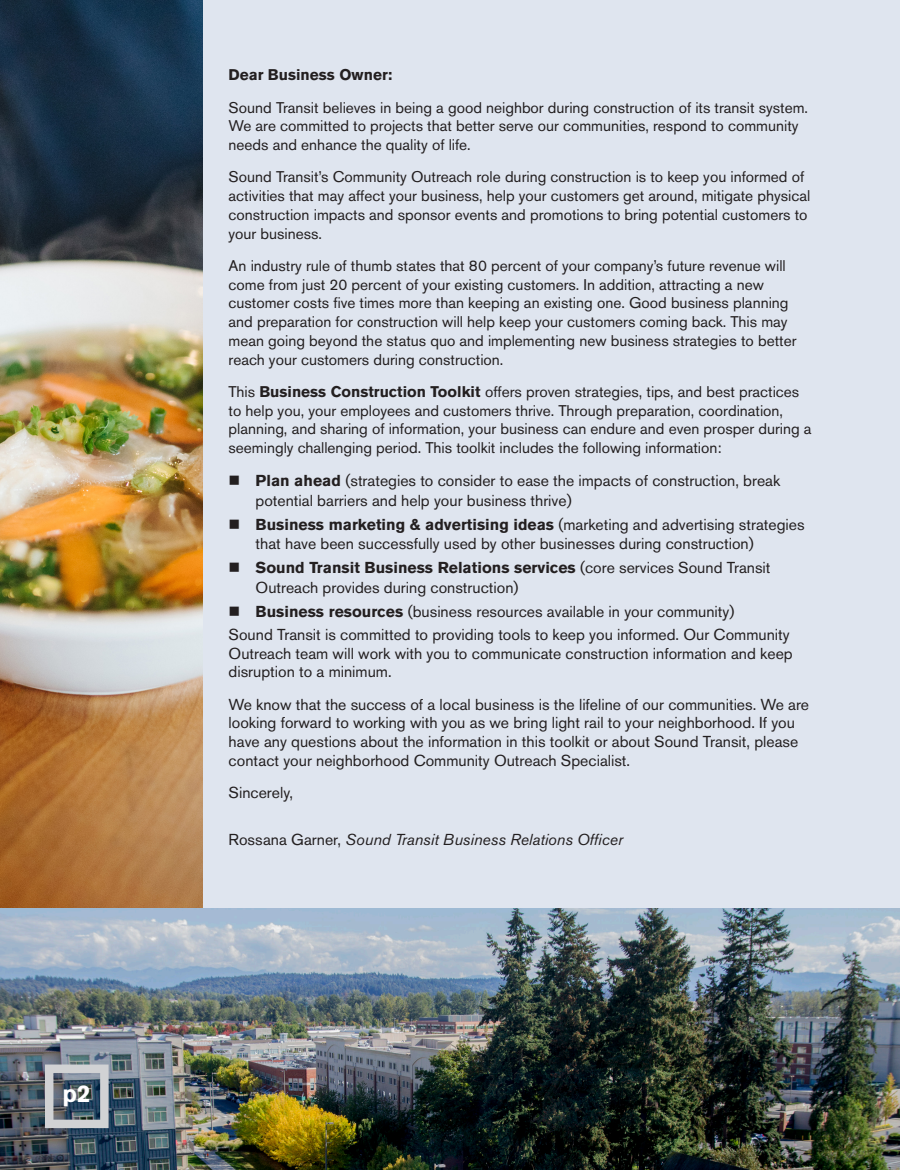
<style>
.page{position:relative;width:900px;height:1170px;background:#fff}
.page>*{position:absolute;margin:0;border:0;box-sizing:border-box;transform-origin:0 0}
.Section_subhead_2_gr{font:700 24px "Akzidenz Grotesk Std";color:#fff}
.t1{font:15.75px/18.8px "Akzidenz Grotesk Std";color:#231f20}
.Section_subhead{font:italic 15.75px "Akzidenz Grotesk Std";color:#231f20}
.t2{font:15.3px/18.8px "Akzidenz Grotesk Std";color:#231f20}
.t3{font:700 15.3px "Akzidenz Grotesk Std";color:#231f20}
.s1{font-weight:700}
.s2{font-style:normal}
</style>
<div class="page">
<div style="left:181px;top:0;width:719px;height:959px;background:#dfe5ef"></div>
<img style="left:0;top:0;width:203px;height:909px">
<img style="left:0;top:909px;width:900px;height:261px">
<svg style="left:45px;top:1065px;width:64px;height:63px;background:#869099"></svg>
<p class="Section_subhead_2_gr" style="left:63px;top:1080px;width:29px">p2</p>
<p class="t3" style="left:229px;top:66px;width:165px">Dear Business Owner:</p>
<p class="t2" style="left:229px;top:98px;width:581px">Sound Transit believes in being a good neighbor during construction of its transit system.<br>We are committed to projects that better serve our communities, respond to community needs and enhance the quality of life.</p>
<p class="t2" style="left:229px;top:167px;width:583px">Sound Transit’s Community Outreach role during construction is to keep you informed of activities that may affect your business, help your customers get around, mitigate physical construction impacts and sponsor events and promotions to bring potential customers to your business.</p>
<p class="t2" style="left:229px;top:256px;width:569px">An industry rule of thumb states that 80 percent of your company’s future revenue will come from just 20 percent of your existing customers. In addition, attracting a new customer costs five times more than keeping an existing one. Good business planning and preparation for construction will help keep your customers coming back. This may mean going beyond the status quo and implementing new business strategies to better reach your customers during construction.</p>
<p class="t2" style="left:229px;top:382px;width:585px">This <span class="s1">Business Construction Toolkit</span> offers proven strategies, tips, and best practices to help you, your employees and customers thrive. Through preparation, coordination, planning, and sharing of information, your business can endure and even prosper during a seemingly challenging period. This toolkit includes the following information:</p>
<p class="t1" style="left:256px;top:471px;width:526px;line-height:19.5px"><span class="s1">Plan ahead</span> (strategies to consider to ease the impacts of construction, break potential barriers and help your business thrive)</p>
<p class="t1" style="left:256px;top:514px;width:550px;line-height:19.5px"><span class="s1">Business marketing &amp; advertising ideas</span> (marketing and advertising strategies that have been successfully used by other businesses during construction)</p>
<p class="t1" style="left:256px;top:558px;width:516px;line-height:19.5px"><span class="s1">Sound Transit Business Relations services</span> (core services Sound Transit<br>Outreach provides during construction)</p>
<p class="t1" style="left:256px;top:602px;width:480px"><span class="s1">Business resources</span> (business resources available in your community)</p>
<p class="t1" style="left:229px;top:625px;width:566px">Sound Transit is committed to providing tools to keep you informed. Our Community<br>Outreach team will work with you to communicate construction information and keep disruption to a minimum.</p>
<p class="t1" style="left:229px;top:695px;width:582px">We know that the success of a local business is the lifeline of our communities. We are looking forward to working with you as we bring light rail to your neighborhood. If you have any questions about the information in this toolkit or about Sound Transit, please contact your neighborhood Community Outreach Specialist.</p>
<p class="t1" style="left:229px;top:783px;width:66px">Sincerely,</p>
<p class="Section_subhead" style="left:229px;top:830px;width:396px"><span class="s2">Rossana Garner,</span> Sound Transit Business Relations Officer</p>
</div>
